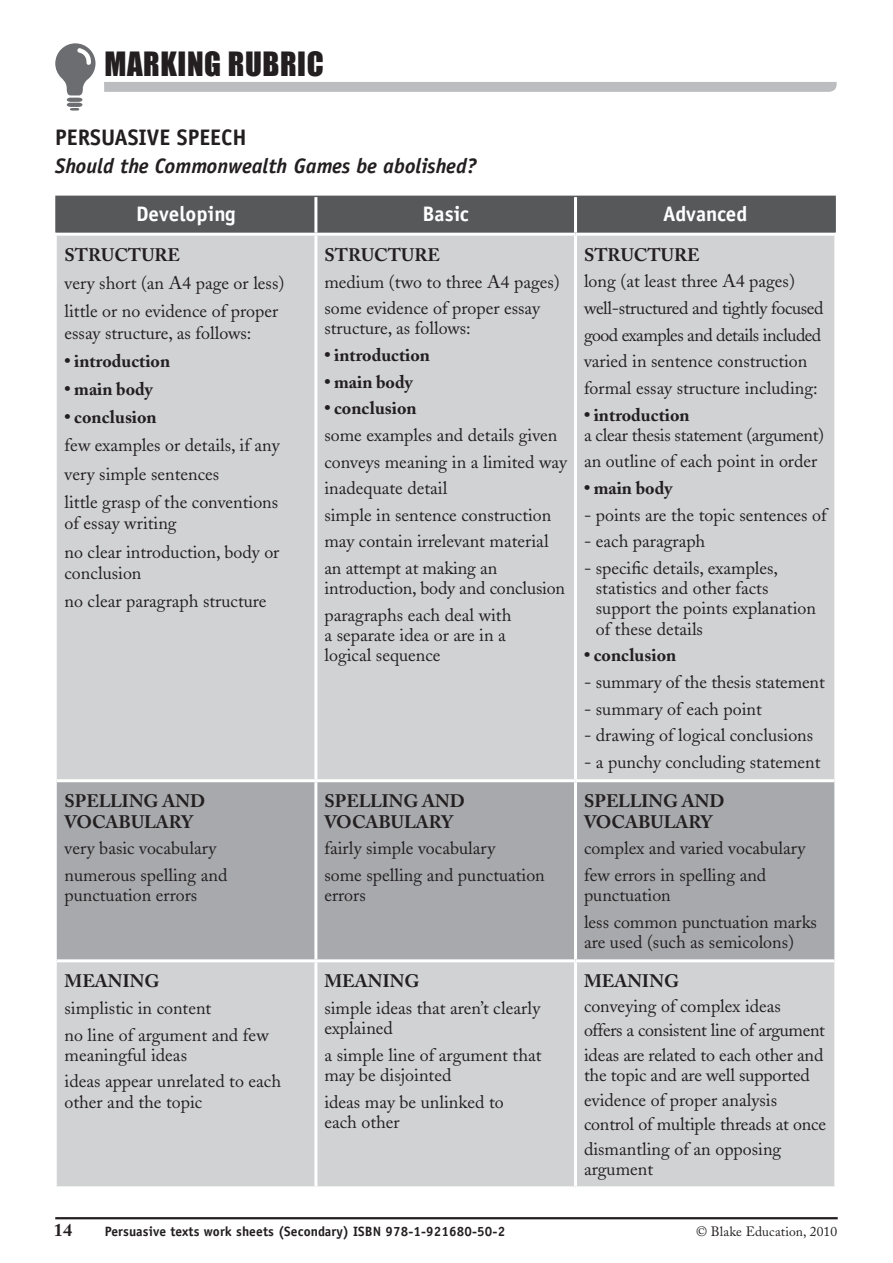
<style>
.page{position:relative;width:893px;height:1263px;background:#fff}
.page>*{position:absolute;margin:0;border:0;box-sizing:border-box;transform-origin:0 0}
.t1{font:30.75px "Impact";letter-spacing:.02em;color:#231f20}
.t2{font:700 22.5px "Officina Sans LT";color:#231f20}
.t3{font:italic 700 21px "Officina Sans LT";color:#231f20}
.t4{font:700 21px "Officina Sans LT";color:#fff}
.t5{font:18px/26.5px "Adobe Caslon";color:#231f20}
.t6{font:700 18px/20.2px "Adobe Caslon";color:#231f20}
.t7{font:18px/26.5px "Adobe Caslon";letter-spacing:-.02em;color:#231f20}
.t8{font:700 13.5px "Officina Sans LT";letter-spacing:.01em;color:#231f20}
.t9{font:13.5px "Adobe Caslon";letter-spacing:.01em;color:#231f20}
</style>
<div class="page">
<hr style="left:55px;top:1217px;width:783px;height:2px;background:#231f20">
<svg style="left:104px;top:82px;width:733px;height:10px;background:#bdbec0"></svg>
<svg style="left:55px;top:43px;width:41px;height:68px"></svg>
<div style="left:57px;top:197px;width:777px;height:36px;background:#57585a"></div>
<div style="left:57px;top:236px;width:777px;height:950px;background:#d1d2d4"></div>
<div style="left:57px;top:782px;width:777px;height:177px;background:#a8a9ad"></div>
<hr style="left:55px;top:196px;width:261px;height:1px;background:#57585a">
<hr style="left:55px;top:197px;width:2px;height:36px;background:#57585a">
<hr style="left:316px;top:196px;width:259px;height:1px;background:#57585a">
<hr style="left:575px;top:196px;width:261px;height:1px;background:#57585a">
<hr style="left:834px;top:197px;width:2px;height:36px;background:#57585a">
<hr style="left:314px;top:236px;width:3px;height:543px;background:#fff">
<hr style="left:574px;top:236px;width:3px;height:543px;background:#fff">
<hr style="left:57px;top:779px;width:259px;height:3px;background:#fff">
<hr style="left:316px;top:779px;width:259px;height:3px;background:#fff">
<hr style="left:314px;top:782px;width:3px;height:177px;background:#fff">
<hr style="left:575px;top:779px;width:259px;height:3px;background:#fff">
<hr style="left:574px;top:782px;width:3px;height:177px;background:#fff">
<hr style="left:57px;top:959px;width:259px;height:3px;background:#fff">
<hr style="left:316px;top:959px;width:259px;height:3px;background:#fff">
<hr style="left:314px;top:962px;width:3px;height:224px;background:#fff">
<hr style="left:575px;top:959px;width:259px;height:3px;background:#fff">
<hr style="left:574px;top:962px;width:3px;height:224px;background:#fff">
<hr style="left:314px;top:197px;width:3px;height:36px;background:#fff">
<hr style="left:574px;top:197px;width:3px;height:36px;background:#fff">
<h1 class="t1" style="left:104px;top:45px;width:221px">MARKING RUBRIC</h1>
<p class="t2" style="left:55px;top:124px;width:193px">Persuasive speech</p>
<p class="t3" style="left:55px;top:154px;width:423px">Should the Commonwealth Games be abolished?</p>
<p class="t4" style="left:136px;top:201px;width:101px">Developing</p>
<p class="t4" style="left:423px;top:201px;width:48px">Basic</p>
<p class="t4" style="left:663px;top:201px;width:86px">Advanced</p>
<p class="t6" style="left:65px;top:245px;width:117px">STRUCTURE</p>
<p class="t5" style="left:65px;top:269px;width:221px;line-height:28.2px">very short (an A4 page or less) little or no evidence of proper</p>
<p class="t5" style="left:65px;top:320px;width:188px">essay structure, as follows:</p>
<p class="t6" style="left:65px;top:351px;width:107px">• introduction</p>
<p class="t6" style="left:65px;top:379px;width:90px">• main body</p>
<p class="t6" style="left:65px;top:407px;width:94px">• conclusion</p>
<p class="t5" style="left:65px;top:431px;width:217px;line-height:28.2px">few examples or details, if any very simple sentences<br>little grasp of the conventions</p>
<p class="t5" style="left:65px;top:509px;width:216px;line-height:28.2px">of essay writing<br>no clear introduction, body or</p>
<p class="t5" style="left:65px;top:559px;width:203px;line-height:28.2px">conclusion<br>no clear paragraph structure</p>
<p class="t6" style="left:584px;top:245px;width:117px">STRUCTURE</p>
<p class="t5" style="left:584px;top:268px;width:241px">long (at least three A4 pages) well-structured and tightly focused good examples and details included varied in sentence construction formal essay structure including:</p>
<p class="t6" style="left:584px;top:404px;width:107px">• introduction</p>
<p class="t7" style="left:584px;top:422px;width:242px">a clear thesis statement (argument) an outline of each point in order</p>
<p class="t6" style="left:584px;top:478px;width:90px">• main body</p>
<p class="t5" style="left:584px;top:502px;width:244px">- points are the topic sentences of</p>
<p class="t5" style="left:584px;top:528px;width:123px">- each paragraph</p>
<p class="t5" style="left:596px;top:558px;width:222px;line-height:20.2px;text-indent:-12px">- specific details, examples, statistics and other facts support the points explanation of these details</p>
<p class="t6" style="left:584px;top:645px;width:94px">• conclusion</p>
<p class="t5" style="left:584px;top:669px;width:242px">- summary of the thesis statement</p>
<p class="t5" style="left:584px;top:695px;width:179px">- summary of each point</p>
<p class="t5" style="left:584px;top:722px;width:231px">- drawing of logical conclusions</p>
<p class="t5" style="left:584px;top:749px;width:238px">- a punchy concluding statement</p>
<p class="t6" style="left:324px;top:245px;width:117px">STRUCTURE</p>
<p class="t5" style="left:324px;top:268px;width:237px">medium (two to three A4 pages) some evidence of proper essay</p>
<p class="t5" style="left:324px;top:315px;width:148px">structure, as follows:</p>
<p class="t6" style="left:324px;top:345px;width:107px">• introduction</p>
<p class="t6" style="left:324px;top:371px;width:90px">• main body</p>
<p class="t6" style="left:324px;top:398px;width:94px">• conclusion</p>
<p class="t5" style="left:324px;top:422px;width:244px">some examples and details given conveys meaning in a limited way inadequate detail<br>simple in sentence construction may contain irrelevant material an attempt at making an</p>
<p class="t5" style="left:324px;top:575px;width:242px">introduction, body and conclusion paragraphs each deal with</p>
<p class="t5" style="left:324px;top:625px;width:183px;line-height:20.2px">a separate idea or are in a logical sequence</p>
<p class="t6" style="left:65px;top:791px;width:142px">SPELLING AND<br>VOCABULARY</p>
<p class="t5" style="left:65px;top:835px;width:164px">very basic vocabulary numerous spelling and</p>
<p class="t5" style="left:65px;top:882px;width:134px">punctuation errors</p>
<p class="t6" style="left:65px;top:971px;width:97px">MEANING</p>
<p class="t5" style="left:65px;top:995px;width:206px">simplistic in content<br>no line of argument and few</p>
<p class="t5" style="left:65px;top:1042px;width:218px">meaningful ideas<br>ideas appear unrelated to each</p>
<p class="t5" style="left:65px;top:1088px;width:139px">other and the topic</p>
<p class="t6" style="left:324px;top:791px;width:142px">SPELLING AND<br>VOCABULARY</p>
<p class="t5" style="left:324px;top:835px;width:222px">fairly simple vocabulary<br>some spelling and punctuation</p>
<p class="t5" style="left:324px;top:882px;width:43px">errors</p>
<p class="t6" style="left:324px;top:971px;width:97px">MEANING</p>
<p class="t5" style="left:324px;top:998px;width:217px;line-height:20.2px">simple ideas that aren’t clearly explained</p>
<p class="t5" style="left:324px;top:1045px;width:219px;line-height:20.2px">a simple line of argument that may be disjointed</p>
<p class="t5" style="left:324px;top:1092px;width:181px;line-height:20.2px">ideas may be unlinked to each other</p>
<p class="t6" style="left:584px;top:791px;width:142px">SPELLING AND<br>VOCABULARY</p>
<p class="t5" style="left:584px;top:835px;width:223px">complex and varied vocabulary few errors in spelling and</p>
<p class="t5" style="left:584px;top:882px;width:234px">punctuation<br>less common punctuation marks</p>
<p class="t5" style="left:584px;top:929px;width:212px">are used (such as semicolons)</p>
<p class="t6" style="left:584px;top:971px;width:97px">MEANING</p>
<p class="t5" style="left:584px;top:994px;width:242px;line-height:24.5px">conveying of complex ideas<br>offers a consistent line of argument ideas are related to each other and</p>
<p class="t5" style="left:584px;top:1063px;width:244px;line-height:24.5px">the topic and are well supported evidence of proper analysis control of multiple threads at once dismantling of an opposing</p>
<p class="t5" style="left:584px;top:1156px;width:71px">argument</p>
<p class="t6" style="left:54px;top:1220px;width:20px">14</p>
<p class="t8" style="left:105px;top:1223px;width:402px">Persuasive texts work sheets (Secondary) ISBN 978-1-921680-50-2</p>
<p class="t9" style="left:696px;top:1224px;width:143px">© Blake Education, 2010</p>
</div>
